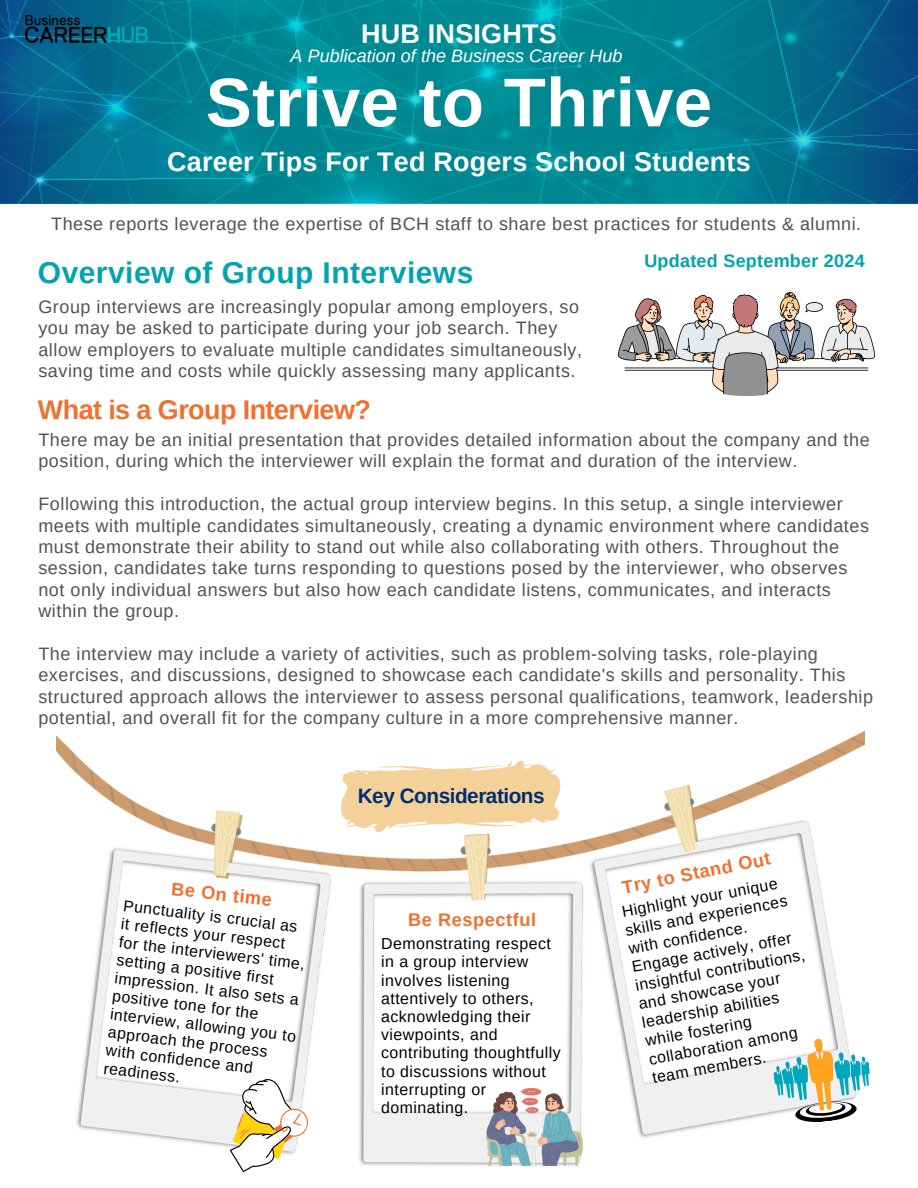
<style>
.page{position:relative;width:918px;height:1188px;background:#fff}
.page>*{position:absolute;margin:0;border:0;box-sizing:border-box;transform-origin:0 0}
.t1{font:700 69px "Arimo";letter-spacing:.005em;color:#fff}
.t2{font:700 30px "Arimo";letter-spacing:.015em;color:#01a3ae}
.t3{font:700 27px "Arimo";letter-spacing:.01em;color:#fff}
.t4{font:700 27px "Arimo";letter-spacing:-.02em;color:#f0702f}
.t5{font:700 20.7px "Arimo";letter-spacing:-.02em;color:#002d72}
.t6{font:700 18.15px "Arimo";letter-spacing:.025em;color:#f0702f}
.t7{font:18px/21.3px "Arimo";letter-spacing:.03em;color:#515254}
.t8{font:italic 18px "Arimo";color:#fff}
.t9{font:700 18px "Arimo";letter-spacing:.015em;color:#01a3ae}
.t10{font:15.9px/18.1px "Arimo";letter-spacing:.03em;color:#000}
.t11{font:15.75px/18.8px "Arimo";color:#000}
</style>
<div class="page">
<svg style="left:0;top:0;width:918px;height:203px;background:#027c91"></svg>
<img style="left:26px;top:16px;width:121px;height:27px">
<img style="left:56px;top:731px;width:808px;height:435px">
<svg style="left:341px;top:761px;width:219px;height:71px"></svg>
<svg style="left:772px;top:1037px;width:98px;height:88px"></svg>
<svg style="left:216px;top:1071px;width:103px;height:101px"></svg>
<img style="left:487px;top:1088px;width:95px;height:78px">
<img style="left:618px;top:293px;width:257px;height:102px">
<h3 class="t3" style="left:360px;top:13px;width:197px">HUB INSIGHTS</h3>
<p class="t8" style="left:289px;top:41px;width:333px">A Publication of the Business Career Hub</p>
<p class="t3" style="left:361px;top:19px;width:197px">HUB INSIGHTS</p>
<p class="t8" style="left:291px;top:46px;width:333px">A Publication of the Business Career Hub</p>
<p class="t1" style="left:206px;top:64px;width:508px">Strive to Thrive</p>
<p class="t3" style="left:167px;top:147px;width:585px">Career Tips For Ted Rogers School Students</p>
<h3 class="t3" style="left:252px;top:142px;width:413px">Career Tips For TRSM Students</h3>
<h5 class="t7" style="left:51px;top:213px;width:812px">These reports leverage the expertise of BCH staff to share best practices for students &amp; alumni.</h5>
<p class="t2" style="left:38px;top:256px;width:437px">Overview of Group Interviews</p>
<h4 class="t7" style="left:38px;top:296px;width:545px">Group interviews are increasingly popular among employers, so you may be asked to participate during your job search. They allow employers to evaluate multiple candidates simultaneously, saving time and costs while quickly assessing many applicants.</h4>
<p class="t4" style="left:38px;top:395px;width:334px">What is a Group Interview?</p>
<p class="t9" style="left:644px;top:251px;width:222px">Updated September 2024</p>
<h5 class="t7" style="left:38px;top:429px;width:833px">There may be an initial presentation that provides detailed information about the company and the position, during which the interviewer will explain the format and duration of the interview.</h5>
<h5 class="t7" style="left:38px;top:493px;width:832px">Following this introduction, the actual group interview begins. In this setup, a single interviewer meets with multiple candidates simultaneously, creating a dynamic environment where candidates must demonstrate their ability to stand out while also collaborating with others. Throughout the session, candidates take turns responding to questions posed by the interviewer, who observes not only individual answers but also how each candidate listens, communicates, and interacts within the group.</h5>
<h4 class="t7" style="left:38px;top:643px;width:836px">The interview may include a variety of activities, such as problem-solving tasks, role-playing exercises, and discussions, designed to showcase each candidate's skills and personality. This structured approach allows the interviewer to assess personal qualifications, teamwork, leadership potential, and overall fit for the company culture in a more comprehensive manner.</h4>
<h3 class="t6" style="left:173px;top:879px;width:102px;rotate:6deg">Be On time</h3>
<p class="t11" style="left:125px;top:896px;width:177px;rotate:7deg">Punctuality is crucial as</p>
<p class="t11" style="left:120px;top:932px;width:189px;line-height:18.1px;rotate:7deg">for the interviewers' time, setting a positive first impression. It also sets a positive tone for the interview, allowing you to approach the process with confidence and readiness.</p>
<p class="t11" style="left:122px;top:914px;width:167px;rotate:7deg">it reflects your respect</p>
<p class="t5" style="left:358px;top:785px;width:188px">Key Considerations</p>
<p class="t6" style="left:408px;top:909px;width:130px">Be Respectful</p>
<h5 class="t10" style="left:381px;top:935px;width:181px">Demonstrating respect in a group interview involves listening attentively to others, acknowledging their viewpoints, and contributing thoughtfully to discussions without interrupting or dominating.</h5>
<h4 class="t6" style="left:620px;top:877px;width:152px;rotate:-11deg">Try to Stand Out</h4>
<h2 class="t11" style="left:620px;top:902px;width:174px;rotate:-10deg">Highlight your unique skills and experiences with confidence.<br>Engage actively, offer insightful contributions, and showcase your leadership abilities while fostering collaboration among team members.</h2>
</div>
